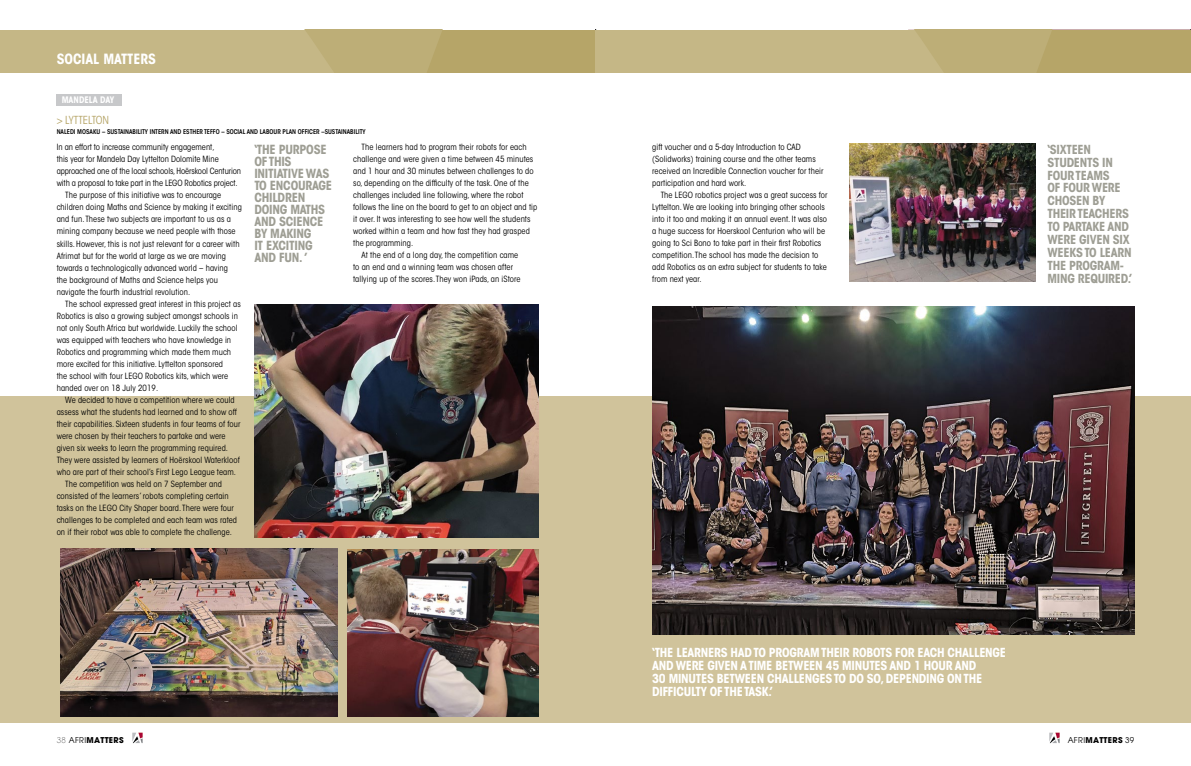
<style>
.page{position:relative;width:1191px;height:766px;background:#fff}
.page>*{position:absolute;margin:0;border:0;box-sizing:border-box;transform-origin:0 0}
.t1{font:700 condensed 18px "ITC Avant Garde Std";letter-spacing:-.02em;color:#fff}
.t2{font:700 condensed 14px "ITC Avant Garde Std";color:#fff}
.t3{font:700 condensed 12.5px/12px "ITC Avant Garde Std";letter-spacing:-.02em;color:#9e9e94}
.t4{font:700 condensed 12.4px/12.9px "ITC Avant Garde Std";letter-spacing:-.02em;color:#fff}
.t5{font:700 condensed 12.4px/12.9px "ITC Avant Garde Std";letter-spacing:-.02em;color:#9e9e94}
.t6{font:condensed 11px "ITC Avant Garde Std";color:#b6a568}
.t7{font:700 condensed 8.9px "ITC Avant Garde Std";color:#fff}
.t8{font:condensed 8.5px/12px "ITC Avant Garde Std";letter-spacing:.01em;color:#000}
.t9{font:condensed 8.5px "ITC Avant Garde Std";letter-spacing:-.01em;color:#000}
.t10{font:700 8px "Avant Garde";letter-spacing:.04em;color:#000}
.t11{font:600 condensed 6.5px "ITC Avant Garde Std";color:#000}
.s1{font-weight:200}
.s2{font-weight:400}
</style>
<div class="page">
<div style="left:0;top:395px;width:1191px;height:327px;background:#d0c39b"></div>
<svg style="left:1049px;top:732px;width:11px;height:11px"></svg>
<svg style="left:132px;top:732px;width:11px;height:11px"></svg>
<div style="left:365px;top:30px;width:230px;height:42px;background:#b6a568"></div>
<div style="left:0;top:30px;width:366px;height:42px;background:#c5b786"></div>
<svg style="left:305px;top:30px;width:137px;height:42px"></svg>
<svg style="left:595px;top:30px;width:596px;height:42px"></svg>
<img style="left:61px;top:549px;width:276px;height:167px">
<img style="left:254px;top:305px;width:285px;height:232px">
<img style="left:347px;top:549px;width:192px;height:167px">
<img style="left:850px;top:143px;width:185px;height:138px">
<img style="left:652px;top:306px;width:482px;height:328px">
<div style="left:57px;top:94px;width:65px;height:12px;background:#c7c8ca"></div>
<h1 class="t1" style="left:54px;top:46px;width:124px">SOCIAL MATTERS</h1>
<h2 class="t2" style="left:57px;top:50px;width:101px">SOCIAL MATTERS</h2>
<p class="t7" style="left:62px;top:94px;width:54px">MANDELA DAY</p>
<p class="t6" style="left:57px;top:113px;width:54px">&gt; LYTTELTON</p>
<p class="t11" style="left:57px;top:127px;width:310px">NALEDI MOSAKU – SUSTAINABILITY INTERN AND ESTHER TEFFO – SOCIAL AND LABOUR PLAN OFFICER –SUSTAINABILITY</p>
<p class="t8" style="left:57px;top:141px;width:159px">In an effort to increase community engagement,</p>
<p class="t8" style="left:57px;top:153px;width:163px">this year for Mandela Day Lyttelton Dolomite Mine</p>
<p class="t9" style="left:57px;top:166px;width:186px">approached one of the local schools, Hoërskool Centurion</p>
<p class="t9" style="left:57px;top:178px;width:182px">with a proposal to take part in the LEGO Robotics project.</p>
<p class="t8" style="left:65px;top:189px;width:157px">The purpose of this initiative was to encourage</p>
<p class="t8" style="left:57px;top:201px;width:187px">children doing Maths and Science by making it exciting</p>
<p class="t8" style="left:57px;top:213px;width:176px">and fun. These two subjects are important to us as a</p>
<p class="t8" style="left:57px;top:225px;width:180px">mining company because we need people with those</p>
<p class="t8" style="left:57px;top:237px;width:184px">skills. However, this is not just relevant for a career with</p>
<p class="t8" style="left:57px;top:249px;width:171px">Afrimat but for the world at large as we are moving</p>
<p class="t8" style="left:57px;top:261px;width:173px">towards a technologically advanced world – having</p>
<p class="t8" style="left:57px;top:273px;width:163px">the background of Maths and Science helps you</p>
<p class="t8" style="left:57px;top:285px;width:135px">navigate the fourth industrial revolution.</p>
<p class="t8" style="left:65px;top:297px;width:177px">The school expressed great interest in this project as</p>
<p class="t8" style="left:57px;top:309px;width:183px">Robotics is also a growing subject amongst schools in</p>
<p class="t8" style="left:57px;top:321px;width:182px">not only South Africa but worldwide. Luckily the school</p>
<p class="t8" style="left:57px;top:333px;width:176px">was equipped with teachers who have knowledge in</p>
<p class="t8" style="left:57px;top:345px;width:176px">Robotics and programming which made them much</p>
<p class="t8" style="left:57px;top:357px;width:168px">more excited for this initiative. Lyttelton sponsored</p>
<p class="t8" style="left:57px;top:369px;width:173px">the school with four LEGO Robotics kits, which were</p>
<p class="t8" style="left:57px;top:381px;width:103px">handed over on 18 July 2019.</p>
<p class="t8" style="left:65px;top:393px;width:171px">We decided to have a competition where we could</p>
<p class="t8" style="left:57px;top:405px;width:182px">assess what the students had learned and to show off</p>
<p class="t8" style="left:57px;top:417px;width:185px">their capabilities. Sixteen students in four teams of four</p>
<p class="t8" style="left:57px;top:429px;width:170px">were chosen by their teachers to partake and were</p>
<p class="t8" style="left:57px;top:441px;width:173px">given six weeks to learn the programming required.</p>
<p class="t8" style="left:57px;top:453px;width:185px">They were assisted by learners of Hoërskool Waterkloof</p>
<p class="t8" style="left:57px;top:465px;width:181px">who are part of their school’s First Lego League team.</p>
<p class="t8" style="left:65px;top:477px;width:158px">The competition was held on 7 September and</p>
<p class="t8" style="left:57px;top:489px;width:173px">consisted of the learners’ robots completing certain</p>
<p class="t8" style="left:57px;top:501px;width:179px">tasks on the LEGO City Shaper board. There were four</p>
<p class="t8" style="left:57px;top:513px;width:182px">challenges to be completed and each team was rated</p>
<p class="t8" style="left:57px;top:525px;width:177px">on if their robot was able to complete the challenge.</p>
<p class="t8" style="left:652px;top:141px;width:173px">gift voucher and a 5-day Introduction to CAD (Solidworks) training course and the other teams received an Incredible Connection voucher for their participation and hard work.</p>
<p class="t8" style="left:652px;top:189px;width:177px;text-indent:8px">The LEGO robotics project was a great success for Lyttelton. We are looking into bringing other schools into it too and making it an annual event. It was also a huge success for Hoerskool Centurion who will be going to Sci Bono to take part in their first Robotics competition. The school has made the decision to add Robotics as an extra subject for students to take from next year.</p>
<p class="t8" style="left:362px;top:141px;width:166px">The learners had to program their robots for each</p>
<p class="t8" style="left:353px;top:153px;width:182px">challenge and were given a time between 45 minutes</p>
<p class="t8" style="left:353px;top:165px;width:182px">and 1 hour and 30 minutes between challenges to do</p>
<p class="t8" style="left:353px;top:177px;width:177px">so, depending on the difficulty of the task. One of the</p>
<p class="t8" style="left:353px;top:189px;width:172px">challenges included line following, where the robot</p>
<p class="t8" style="left:353px;top:201px;width:186px">follows the line on the board to get to an object and tip</p>
<p class="t8" style="left:353px;top:213px;width:179px">it over. It was interesting to see how well the students</p>
<p class="t8" style="left:353px;top:225px;width:178px">worked within a team and how fast they had grasped</p>
<p class="t8" style="left:353px;top:237px;width:62px">the programming.</p>
<p class="t8" style="left:362px;top:249px;width:158px">At the end of a long day, the competition came</p>
<p class="t8" style="left:353px;top:261px;width:161px">to an end and a winning team was chosen after</p>
<p class="t8" style="left:353px;top:273px;width:169px">tallying up of the scores. They won iPads, an iStore</p>
<h3 class="t3" style="left:254px;top:143px;width:79px">‘THE PURPOSE<br>OF THIS<br>INITIATIVE WAS<br>TO ENCOURAGE<br>CHILDREN<br>DOING MATHS<br>AND SCIENCE<br>BY MAKING<br>IT EXCITING<br>AND FUN. ’</h3>
<h3 class="t5" style="left:1047px;top:143px;width:86px">‘SIXTEEN<br>STUDENTS IN<br>FOUR TEAMS<br>OF FOUR WERE<br>CHOSEN BY<br>THEIR TEACHERS<br>TO PARTAKE AND<br>WERE GIVEN SIX<br>WEEKS TO LEARN<br>THE PROGRAM-<br>MING REQUIRED.’</h3>
<h3 class="t4" style="left:652px;top:646px;width:355px">‘THE LEARNERS HAD TO PROGRAM THEIR ROBOTS FOR EACH CHALLENGE AND WERE GIVEN A TIME BETWEEN 45 MINUTES AND 1 HOUR AND<br>30 MINUTES BETWEEN CHALLENGES TO DO SO, DEPENDING ON THE DIFFICULTY OF THE TASK.’</h3>
<p class="t10" style="left:57px;top:734px;width:68px"><span class="s1">38</span> <span class="s2">AFRI</span>MATTERS</p>
<p class="t10" style="left:1067px;top:734px;width:68px"><span class="s2">AFRI</span>MATTERS <span class="s2">39</span></p>
</div>
